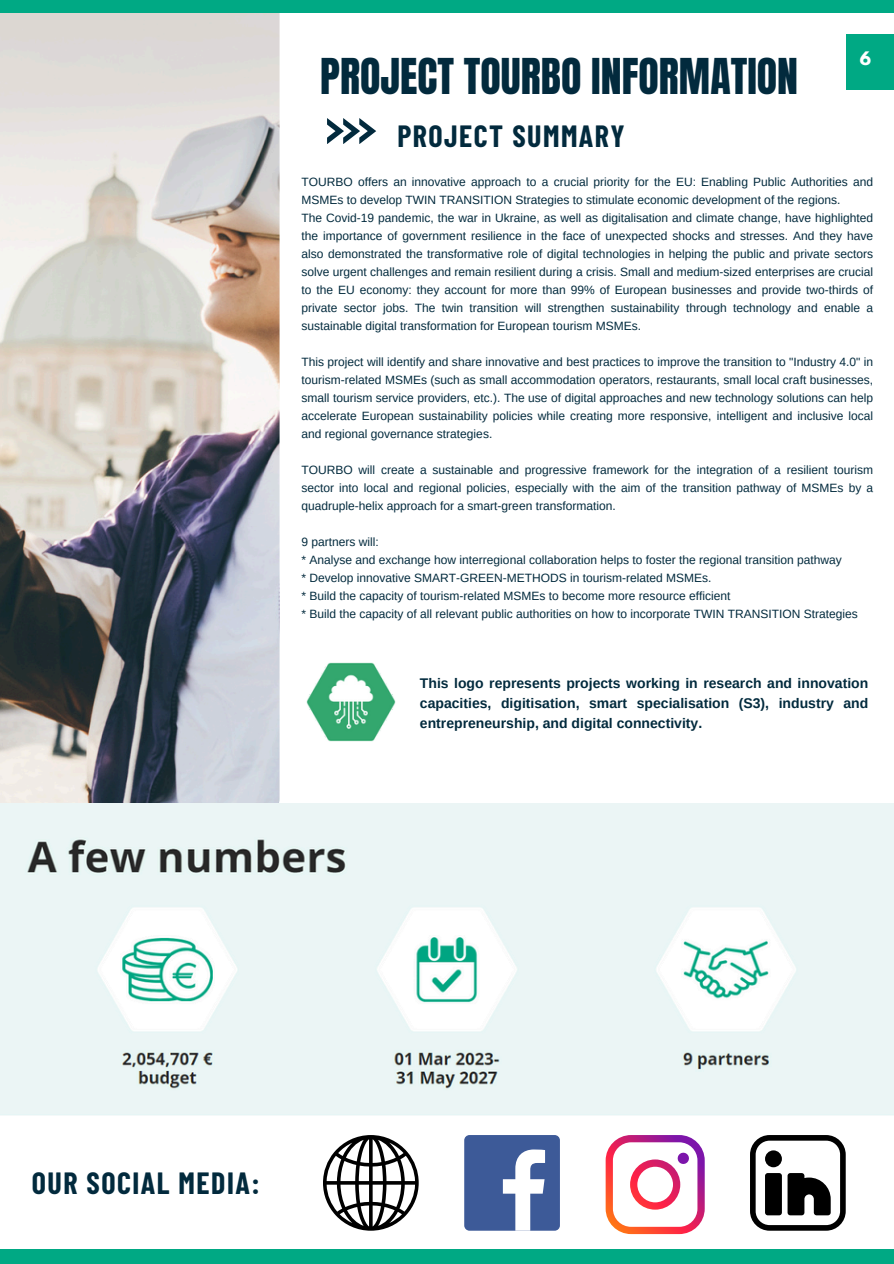
<style>
.page{position:relative;width:894px;height:1264px;background:#fff}
.page>*{position:absolute;margin:0;border:0;box-sizing:border-box;transform-origin:0 0}
.t1{font:42px "Anton";color:#022a3d}
.t2{font:700 30px "Barlow Condensed";letter-spacing:.05em;color:#022a3d}
.t3{font:700 16.5px "League Spartan";color:#fff}
.t4{font:700 13.95px/20.1px "Arimo";color:#022a3d;text-align:justify}
.t5{font:12px/18px "Arimo";color:#022a3d;text-align:justify}
</style>
<div class="page">
<img style="left:0;top:12px;width:279px;height:791px">
<div style="left:0;top:0;width:893px;height:12px;background:#00a984"></div>
<div style="left:0;top:1249px;width:893px;height:14px;background:#00a984"></div>
<div style="left:846px;top:34px;width:47px;height:55px;background:#00a984"></div>
<svg style="left:327px;top:118px;width:49px;height:26px"></svg>
<div style="left:464px;top:1134px;width:95px;height:96px;background:#3d5a98;border-radius:5px"></div>
<svg style="left:502px;top:1149px;width:43px;height:81px"></svg>
<svg style="left:605px;top:1135px;width:99px;height:98px"></svg>
<svg style="left:750px;top:1135px;width:95px;height:95px"></svg>
<div style="left:764px;top:1150px;width:17px;height:17px;background:#000;border-radius:50%"></div>
<svg style="left:323px;top:1135px;width:95px;height:95px"></svg>
<img style="left:306px;top:663px;width:89px;height:78px">
<img style="left:0;top:803px;width:893px;height:312px">
<p class="t3" style="left:859px;top:51px;width:13px">6</p>
<h2 class="t1" style="left:320px;top:47px;width:479px">PROJECT TOURBO INFORMATION</h2>
<p class="t2" style="left:397px;top:117px;width:229px">PROJECT SUMMARY</p>
<p class="t5" style="left:301px;top:173px;width:573px">TOURBO offers an innovative approach to a crucial priority for the EU: Enabling Public Authorities and<br>MSMEs to develop TWIN TRANSITION Strategies to stimulate economic development of the regions.</p>
<p class="t5" style="left:301px;top:209px;width:573px">The Covid-19 pandemic, the war in Ukraine, as well as digitalisation and climate change, have highlighted the importance of government resilience in the face of unexpected shocks and stresses. And they have also demonstrated the transformative role of digital technologies in helping the public and private sectors solve urgent challenges and remain resilient during a crisis. Small and medium-sized enterprises are crucial to the EU economy: they account for more than 99% of European businesses and provide two-thirds of private sector jobs. The twin transition will strengthen sustainability through technology and enable a sustainable digital transformation for European tourism MSMEs.</p>
<p class="t5" style="left:301px;top:353px;width:573px">This project will identify and share innovative and best practices to improve the transition to "Industry 4.0" in tourism-related MSMEs (such as small accommodation operators, restaurants, small local craft businesses, small tourism service providers, etc.). The use of digital approaches and new technology solutions can help accelerate European sustainability policies while creating more responsive, intelligent and inclusive local and regional governance strategies.</p>
<p class="t5" style="left:301px;top:461px;width:573px">TOURBO will create a sustainable and progressive framework for the integration of a resilient tourism sector into local and regional policies, especially with the aim of the transition pathway of MSMEs by a quadruple-helix approach for a smart-green transformation.</p>
<p class="t5" style="left:301px;top:533px;width:79px">9 partners will:</p>
<p class="t5" style="left:301px;top:551px;width:541px">* Analyse and exchange how interregional collaboration helps to foster the regional transition pathway</p>
<p class="t5" style="left:301px;top:569px;width:411px">* Develop innovative SMART-GREEN-METHODS in tourism-related MSMEs.</p>
<p class="t5" style="left:301px;top:587px;width:430px">* Build the capacity of tourism-related MSMEs to become more resource efficient</p>
<p class="t5" style="left:301px;top:605px;width:557px">* Build the capacity of all relevant public authorities on how to incorporate TWIN TRANSITION Strategies</p>
<h1 class="t4" style="left:420px;top:673px;width:450px">This logo represents projects working in research and innovation capacities, digitisation, smart specialisation (S3), industry and entrepreneurship, and digital connectivity.</h1>
<h3 class="t2" style="left:32px;top:1164px;width:229px">OUR SOCIAL MEDIA:</h3>
</div>
